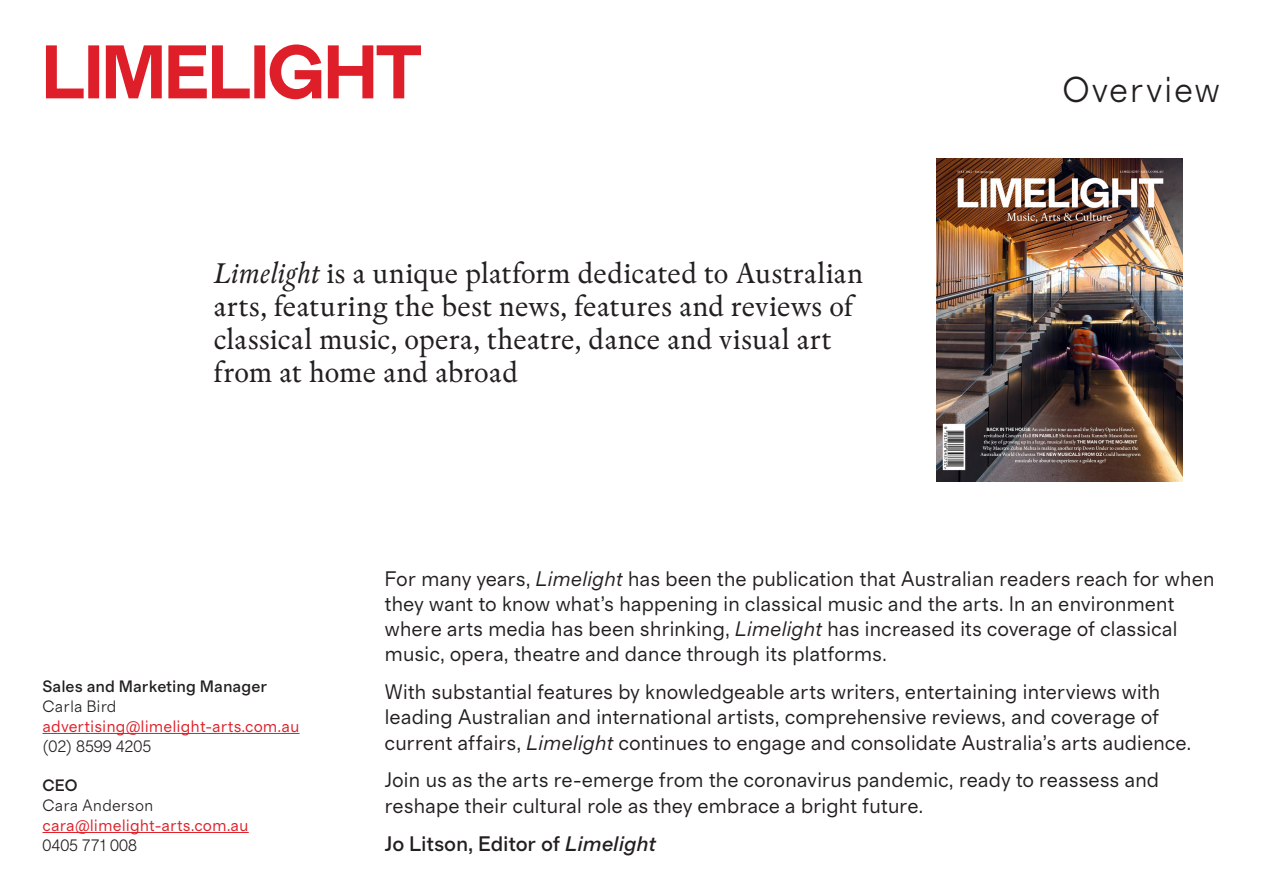
<style>
.page{position:relative;width:1263px;height:893px;background:#fff}
.page>*{position:absolute;margin:0;border:0;box-sizing:border-box;transform-origin:0 0}
.t1{font:300 36px "Grosa";letter-spacing:.035em;color:#231f20}
.WHATSON_WEBSITE_NSW{font:30px/33px "Rongel";letter-spacing:.015em;color:#231f20}
.CONTENTS_EDS_DROP_CA{font:21px/25.2px "Grosa";letter-spacing:-.015em;color:#231f20}
.CONTENTS_EDS_DROP_CA-2{font:500 21px "Grosa";letter-spacing:-.01em;color:#231f20}
.t2{font:16.5px/19.8px "Grosa";color:#de1f29}
.t3{font:300 16.5px "Grosa";color:#231f20}
.t4{font:500 16.5px "Grosa";color:#231f20}
.s1{font-style:italic}
.s2{font-weight:300;color:#231f20}
</style>
<div class="page">
<img style="left:936px;top:159px;width:247px;height:322px">
<hr style="left:43px;top:733px;width:257px;height:1px;background:#de1f29">
<hr style="left:43px;top:832px;width:206px;height:1px;background:#de1f29">
<svg style="left:46px;top:44px;width:375px;height:55px"></svg>
<p class="WHATSON_WEBSITE_NSW" style="left:214px;top:257px;width:651px"><span class="s1">Limelight</span> is a unique platform dedicated to Australian arts, featuring the best news, features and reviews of classical music, opera, theatre, dance and visual art from at home and abroad</p>
<p class="t1" style="left:1062px;top:68px;width:159px">Overview</p>
<p class="t4" style="left:43px;top:677px;width:226px">Sales and Marketing Manager</p>
<p class="t2" style="left:43px;top:696px;width:259px"><span class="s2">Carla Bird </span>advertising@limelight-arts.com.au</p>
<p class="t3" style="left:43px;top:736px;width:110px">(02) 8599 4205</p>
<p class="t4" style="left:43px;top:776px;width:36px">CEO</p>
<p class="t3" style="left:43px;top:795px;width:112px">Cara Anderson</p>
<p class="t2" style="left:43px;top:815px;width:208px">cara@limelight-arts.com.au</p>
<p class="t3" style="left:43px;top:835px;width:96px">0405 771 008</p>
<p class="CONTENTS_EDS_DROP_CA" style="left:384px;top:565px;width:832px">For many years, <span class="s1">Limelight</span> has been the publication that Australian readers reach for when they want to know what’s happening in classical music and the arts. In an environment where arts media has been shrinking, <span class="s1">Limelight</span> has increased its coverage of classical music, opera, theatre and dance through its platforms.</p>
<p class="CONTENTS_EDS_DROP_CA" style="left:384px;top:679px;width:808px">With substantial features by knowledgeable arts writers, entertaining interviews with leading Australian and international artists, comprehensive reviews, and coverage of current affairs, <span class="s1">Limelight</span> continues to engage and consolidate Australia’s arts audience.</p>
<p class="CONTENTS_EDS_DROP_CA" style="left:384px;top:767px;width:776px">Join us as the arts re-emerge from the coronavirus pandemic, ready to reassess and reshape their cultural role as they embrace a bright future.</p>
<p class="CONTENTS_EDS_DROP_CA-2" style="left:384px;top:831px;width:273px">Jo Litson, Editor of <span class="s1">Limelight</span></p>
</div>
